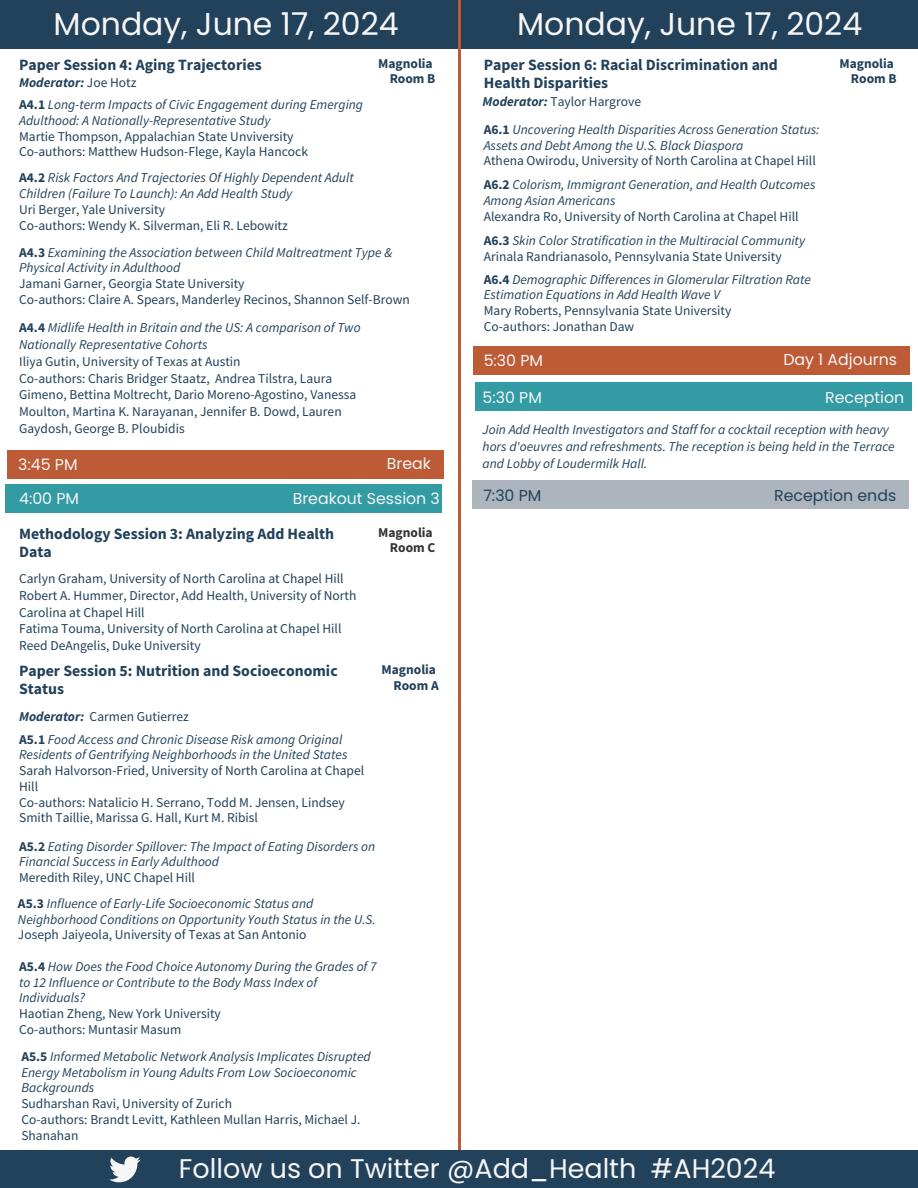
<style>
.page{position:relative;width:918px;height:1188px;background:#fff}
.page>*{position:absolute;margin:0;border:0;box-sizing:border-box;transform-origin:0 0}
.t1{font:31.5px "Poppins";color:#f6f6f6}
.t2{font:27px "Poppins";color:#f6f6f6}
.t3{font:700 15.75px/18px "Source Sans Pro";color:#22415a}
.t4{font:15.75px "Poppins";color:#f6f6f6}
.t5{font:15.75px "Poppins";color:#22415a}
.t6{font:italic 13.5px/15.8px "Source Sans Pro";color:#22415a}
.t7{font:13.5px/15.8px "Source Sans Pro";color:#22415a}
.t8{font:700 13.5px/15.8px "Source Sans Pro";color:#22415a;text-align:right}
.t9{font:700 13.5px/15.8px "Source Sans Pro";color:#333;text-align:right}
.s1{font-weight:700}
.s2{font-style:normal}
.s3{font-weight:700;font-style:normal}
.s4{font-style:italic}
</style>
<div class="page">
<div style="left:473px;top:480px;width:436px;height:28px;background:#acb5bd"></div>
<div style="left:0;top:0;width:459px;height:48px;background:#22415a"></div>
<div style="left:460px;top:0;width:458px;height:48px;background:#22415a"></div>
<div style="left:474px;top:346px;width:436px;height:29px;background:#bd5b36"></div>
<div style="left:475px;top:382px;width:436px;height:29px;background:#339ba4"></div>
<div style="left:7px;top:450px;width:436px;height:28px;background:#bd5b36"></div>
<div style="left:6px;top:485px;width:436px;height:28px;background:#339ba4"></div>
<hr style="left:458px;top:0;width:2px;height:1154px;background:#bd5b36">
<div style="left:0;top:1151px;width:918px;height:37px;background:#22415a"></div>
<svg style="left:109px;top:1157px;width:32px;height:25px"></svg>
<h1 class="t1" style="left:54px;top:6px;width:347px">Monday, June 17, 2024</h1>
<h1 class="t1" style="left:517px;top:6px;width:347px">Monday, June 17, 2024</h1>
<p class="t8" style="left:378px;top:55px;width:59px">Magnolia<br>Room B</p>
<p class="t8" style="left:839px;top:55px;width:59px">Magnolia<br>Room B</p>
<p class="t3" style="left:19px;top:55px;width:244px">Paper Session 4: Aging Trajectories</p>
<p class="t6" style="left:19px;top:71px;width:346px;line-height:22.5px"><span class="s1">Moderator:</span> <span class="s2">Joe Hotz<br></span><span class="s3">A4.1</span> Long-term Impacts of Civic Engagement during Emerging</p>
<p class="t6" style="left:19px;top:112px;width:253px">Adulthood: A Nationally-Representative Study</p>
<p class="t7" style="left:19px;top:128px;width:290px">Martie Thompson, Appalachian State Unviversity<br>Co-authors: Matthew Hudson-Flege, Kayla Hancock</p>
<p class="t6" style="left:19px;top:170px;width:336px"><span class="s3">A4.2</span> Risk Factors And Trajectories Of Highly Dependent Adult<br>Children (Failure To Launch): An Add Health Study</p>
<p class="t7" style="left:19px;top:201px;width:270px">Uri Berger, Yale University<br>Co-authors: Wendy K. Silverman, Eli R. Lebowitz</p>
<p class="t6" style="left:19px;top:244px;width:375px"><span class="s3">A4.3</span> Examining the Association between Child Maltreatment Type &amp;<br>Physical Activity in Adulthood</p>
<p class="t7" style="left:19px;top:276px;width:392px">Jamani Garner, Georgia State University<br>Co-authors: Claire A. Spears, Manderley Recinos, Shannon Self-Brown</p>
<p class="t3" style="left:484px;top:55px;width:296px">Paper Session 6: Racial Discrimination and<br>Health Disparities</p>
<p class="t6" style="left:483px;top:87px;width:338px;line-height:28.2px"><span class="s1">Moderator:</span> <span class="s2">Taylor Hargrove<br></span><span class="s3">A6.1</span> Uncovering Health Disparities Across Generation Status:</p>
<p class="t6" style="left:484px;top:137px;width:261px">Assets and Debt Among the U.S. Black Diaspora</p>
<p class="t7" style="left:484px;top:149px;width:334px;line-height:23.7px">Athena Owirodu, University of North Carolina at Chapel Hill<br><span class="s1">A6.2</span> <span class="s4">Colorism, Immigrant Generation, and Health Outcomes</span></p>
<p class="t6" style="left:484px;top:192px;width:133px">Among Asian Americans</p>
<p class="t7" style="left:484px;top:204px;width:323px;line-height:24.8px">Alexandra Ro, University of North Carolina at Chapel Hill<br><span class="s1">A6.3</span> <span class="s4">Skin Color Stratification in the Multiracial Community</span></p>
<p class="t7" style="left:484px;top:249px;width:299px">Arinala Randrianasolo, Pennsylvania State University</p>
<p class="t6" style="left:484px;top:271px;width:329px"><span class="s3">A6.4</span> Demographic Differences in Glomerular Filtration Rate<br>Estimation Equations in Add Health Wave V</p>
<p class="t7" style="left:484px;top:303px;width:249px">Mary Roberts, Pennsylvania State University<br>Co-authors: Jonathan Daw</p>
<p class="t6" style="left:19px;top:319px;width:343px;line-height:16.8px"><span class="s3">A4.4</span> Midlife Health in Britain and the US: A comparison of Two<br>Nationally Representative Cohorts</p>
<p class="t7" style="left:19px;top:353px;width:339px;line-height:16.8px">Iliya Gutin, University of Texas at Austin<br>Co-authors: Charis Bridger Staatz, Andrea Tilstra, Laura Gimeno, Bettina Moltrecht, Dario Moreno-Agostino, Vanessa Moulton, Martina K. Narayanan, Jennifer B. Dowd, Lauren Gaydosh, George B. Ploubidis</p>
<p class="t4" style="left:484px;top:351px;width:61px">5:30 PM</p>
<p class="t4" style="left:783px;top:350px;width:115px">Day 1 Adjourns</p>
<p class="t4" style="left:483px;top:388px;width:61px">5:30 PM</p>
<p class="t4" style="left:825px;top:388px;width:81px">Reception</p>
<p class="t6" style="left:483px;top:421px;width:414px;line-height:16.8px">Join Add Health Investigators and Staff for a cocktail reception with heavy hors d'oeuvres and refreshments. The reception is being held in the Terrace and Lobby of Loudermilk Hall.</p>
<p class="t5" style="left:483px;top:486px;width:60px">7:30 PM</p>
<p class="t5" style="left:774px;top:486px;width:123px">Reception ends</p>
<p class="t4" style="left:18px;top:456px;width:61px">3:45 PM</p>
<p class="t4" style="left:387px;top:454px;width:46px">Break</p>
<p class="t4" style="left:19px;top:489px;width:61px">4:00 PM</p>
<p class="t4" style="left:293px;top:489px;width:149px">Breakout Session 3</p>
<p class="t3" style="left:19px;top:524px;width:317px">Methodology Session 3: Analyzing Add Health<br>Data</p>
<p class="t7" style="left:19px;top:570px;width:339px;line-height:16.8px">Carlyn Graham, University of North Carolina at Chapel Hill Robert A. Hummer, Director, Add Health, University of North Carolina at Chapel Hill<br>Fatima Touma, University of North Carolina at Chapel Hill Reed DeAngelis, Duke University</p>
<p class="t9" style="left:378px;top:524px;width:59px">Magnolia<br>Room C</p>
<p class="t3" style="left:19px;top:662px;width:320px">Paper Session 5: Nutrition and Socioeconomic<br>Status</p>
<p class="t6" style="left:19px;top:705px;width:325px;line-height:22.5px"><span class="s1">Moderator:</span> <span class="s2">Carmen Gutierrez<br></span><span class="s3">A5.1</span> Food Access and Chronic Disease Risk among Original</p>
<p class="t6" style="left:19px;top:747px;width:330px">Residents of Gentrifying Neighborhoods in the United States</p>
<p class="t7" style="left:19px;top:763px;width:347px">Sarah Halvorson-Fried, University of North Carolina at Chapel Hill<br>Co-authors: Natalicio H. Serrano, Todd M. Jensen, Lindsey Smith Taillie, Marissa G. Hall, Kurt M. Ribisl</p>
<p class="t6" style="left:19px;top:838px;width:358px"><span class="s3">A5.2</span> Eating Disorder Spillover: The Impact of Eating Disorders on<br>Financial Success in Early Adulthood</p>
<p class="t6" style="left:18px;top:865px;width:297px;line-height:25.8px"><span class="s2">Meredith Riley, UNC Chapel Hill<br></span><span class="s3">A5.3</span> Influence of Early-Life Socioeconomic Status and</p>
<p class="t6" style="left:18px;top:911px;width:359px">Neighborhood Conditions on Opportunity Youth Status in the U.S.</p>
<p class="t7" style="left:18px;top:927px;width:290px">Joseph Jaiyeola, University of Texas at San Antonio</p>
<p class="t8" style="left:382px;top:661px;width:59px">Magnolia<br>Room A</p>
<p class="t6" style="left:19px;top:958px;width:359px"><span class="s3">A5.4</span> How Does the Food Choice Autonomy During the Grades of 7 to 12 Influence or Contribute to the Body Mass Index of<br>Individuals?</p>
<p class="t7" style="left:19px;top:1006px;width:203px">Haotian Zheng, New York University<br>Co-authors: Muntasir Masum</p>
<p class="t6" style="left:21px;top:1048px;width:351px"><span class="s3">A5.5</span> Informed Metabolic Network Analysis Implicates Disrupted<br>Energy Metabolism in Young Adults From Low Socioeconomic<br>Backgrounds</p>
<p class="t7" style="left:21px;top:1096px;width:341px">Sudharshan Ravi, University of Zurich<br>Co-authors: Brandt Levitt, Kathleen Mullan Harris, Michael J.<br>Shanahan</p>
<h2 class="t2" style="left:179px;top:1153px;width:598px">Follow us on Twitter @Add_Health #AH2024</h2>
</div>
